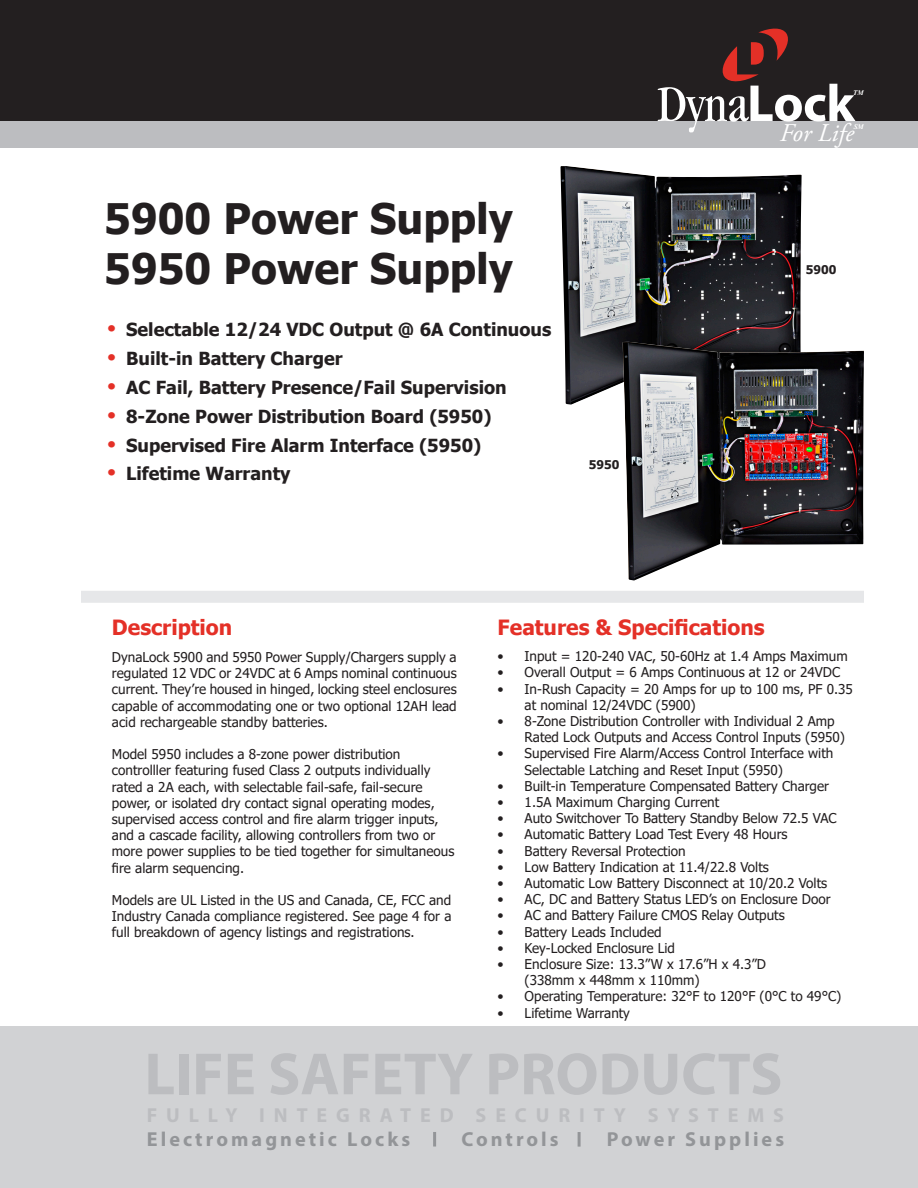
<style>
.page{position:relative;width:918px;height:1188px;background:#fff}
.page>*{position:absolute;margin:0;border:0;box-sizing:border-box;transform-origin:0 0}
.t1{font:700 60px "Myriad Pro";color:#bcbdc0}
.t2{font:condensed 52.5px "Garamond";color:#fff}
.t3{font:700 42px "Tahoma";color:#231f20}
.t4{font:italic 25.5px "Adobe Garamond Pro";color:#fff}
.Section_Title{font:700 21px "Tahoma";color:#e43027}
.t5{font:700 20.25px "Myriad Pro";letter-spacing:.15em;color:#939598}
.t6{font:700 20.25px "Myriad Pro";letter-spacing:.445em;color:#bcbdc0}
.t7{font:700 18px "Tahoma";color:#231f20}
.Body{font:13.5px/16.2px "Tahoma";color:#231f20}
.t8{font:700 12px "Tahoma";color:#231f20}
.t9{font:italic 700 7.05px "Times New Roman";color:#fff}
.s1{font-family:"Times New Roman";font-style:italic;font-size:24px;color:#e43027}
.s2{font-family:"Myriad Pro";font-weight:700;font-stretch:normal}
</style>
<div class="page">
<div style="left:0;top:0;width:918px;height:122px;background:#231f20"></div>
<div style="left:0;top:122px;width:918px;height:26px;background:#bcbdc0"></div>
<svg style="left:722px;top:28px;width:66px;height:54px"></svg>
<div style="left:0;top:1026px;width:918px;height:162px;background:#d1d2d4"></div>
<hr style="left:433px;top:1132px;width:3px;height:15px;background:#939598">
<hr style="left:578px;top:1132px;width:3px;height:15px;background:#939598">
<div style="left:81px;top:591px;width:783px;height:12px;background:#e6e7e9"></div>
<img style="left:561px;top:166px;width:241px;height:239px">
<img style="left:623px;top:342px;width:241px;height:238px">
<p class="t3" style="left:104px;top:189px;width:410px">5900 Power Supply</p>
<p class="t3" style="left:104px;top:239px;width:410px">5950 Power Supply</p>
<p class="t7" style="left:107px;top:317px;width:446px"><span class="s1">•</span> Selectable 12/24 VDC Output @ 6A Continuous</p>
<p class="t7" style="left:107px;top:346px;width:237px"><span class="s1">•</span> Built-in Battery Charger</p>
<p class="t7" style="left:107px;top:375px;width:401px"><span class="s1">•</span> AC Fail, Battery Presence/Fail Supervision</p>
<p class="t7" style="left:107px;top:404px;width:386px"><span class="s1">•</span> 8-Zone Power Distribution Board (5950)</p>
<p class="t7" style="left:107px;top:432px;width:376px"><span class="s1">•</span> Supervised Fire Alarm Interface (5950)</p>
<p class="t7" style="left:107px;top:461px;width:185px"><span class="s1">•</span> Lifetime Warranty</p>
<h2 class="t2" style="left:658px;top:75px;width:199px">Dyna<span class="s2">Lock</span></h2>
<p class="t9" style="left:853px;top:88px;width:12px">TM</p>
<h3 class="t4" style="left:780px;top:117px;width:76px">For Life</h3>
<p class="t9" style="left:854px;top:122px;width:12px">SM</p>
<p class="t8" style="left:806px;top:261px;width:32px">5900</p>
<p class="t8" style="left:589px;top:456px;width:32px">5950</p>
<p class="Section_Title" style="left:112px;top:613px;width:122px">Description</p>
<p class="Body" style="left:112px;top:650px;width:346px;text-align:justify">DynaLock 5900 and 5950 Power Supply/Chargers supply a regulated 12 VDC or 24VDC at 6 Amps nominal continuous current. They’re housed in hinged, locking steel enclosures capable of accommodating one or two optional 12AH lead acid rechargeable standby batteries.</p>
<p class="Body" style="left:112px;top:747px;width:344px">Model 5950 includes a 8-zone power distribution controlller featuring fused Class 2 outputs individually rated a 2A each, with selectable fail-safe, fail-secure power, or isolated dry contact signal operating modes, supervised access control and fire alarm trigger inputs, and a cascade facility, allowing controllers from two or more power supplies to be tied together for simultaneous fire alarm sequencing.</p>
<p class="Body" style="left:112px;top:893px;width:341px;text-align:justify">Models are UL Listed in the US and Canada, CE, FCC and Industry Canada compliance registered. See page 4 for a full breakdown of agency listings and registrations.</p>
<p class="Section_Title" style="left:498px;top:613px;width:269px">Features &amp; Specifications</p>
<p class="Body" style="left:498px;top:649px;width:352px">• Input = 120-240 VAC, 50-60Hz at 1.4 Amps Maximum</p>
<p class="Body" style="left:498px;top:665px;width:344px">• Overall Output = 6 Amps Continuous at 12 or 24VDC</p>
<p class="Body" style="left:525px;top:681px;width:330px;text-indent:-27px">• In-Rush Capacity = 20 Amps for up to 100 ms, PF 0.35 at nominal 12/24VDC (5900)</p>
<p class="Body" style="left:525px;top:714px;width:322px;text-indent:-27px">• 8-Zone Distribution Controller with Individual 2 Amp<br>Rated Lock Outputs and Access Control Inputs (5950)</p>
<p class="Body" style="left:525px;top:746px;width:310px;text-indent:-27px">• Supervised Fire Alarm/Access Control Interface with<br>Selectable Latching and Reset Input (5950)</p>
<p class="Body" style="left:498px;top:779px;width:333px">• Built-in Temperature Compensated Battery Charger</p>
<p class="Body" style="left:498px;top:795px;width:223px">• 1.5A Maximum Charging Current</p>
<p class="Body" style="left:498px;top:811px;width:341px">• Auto Switchover To Battery Standby Below 72.5 VAC</p>
<p class="Body" style="left:498px;top:827px;width:291px">• Automatic Battery Load Test Every 48 Hours</p>
<p class="Body" style="left:498px;top:843px;width:190px">• Battery Reversal Protection</p>
<p class="Body" style="left:498px;top:860px;width:273px">• Low Battery Indication at 11.4/22.8 Volts</p>
<p class="Body" style="left:498px;top:876px;width:331px">• Automatic Low Battery Disconnect at 10/20.2 Volts</p>
<p class="Body" style="left:498px;top:892px;width:334px">• AC, DC and Battery Status LED’s on Enclosure Door</p>
<p class="Body" style="left:498px;top:908px;width:289px">• AC and Battery Failure CMOS Relay Outputs</p>
<p class="Body" style="left:498px;top:924px;width:165px">• Battery Leads Included</p>
<p class="Body" style="left:498px;top:941px;width:179px">• Key-Locked Enclosure Lid</p>
<p class="Body" style="left:525px;top:957px;width:243px;text-indent:-27px">• Enclosure Size: 13.3”W x 17.6”H x 4.3”D (338mm x 448mm x 110mm)</p>
<p class="Body" style="left:498px;top:989px;width:345px">• Operating Temperature: 32°F to 120°F (0°C to 49°C)</p>
<p class="Body" style="left:498px;top:1005px;width:134px">• Lifetime Warranty</p>
<h1 class="t1" style="left:144px;top:1035px;width:640px">LIFE SAFETY PRODUCTS</h1>
<h3 class="t6" style="left:147px;top:1102px;width:639px">FULLY INTEGRATED SECURITY SYSTEMS</h3>
<h3 class="t5" style="left:147px;top:1126px;width:265px">Electromagnetic Locks</h3>
<h3 class="t5" style="left:461px;top:1126px;width:99px">Controls</h3>
<h3 class="t5" style="left:607px;top:1126px;width:179px">Power Supplies</h3>
</div>
